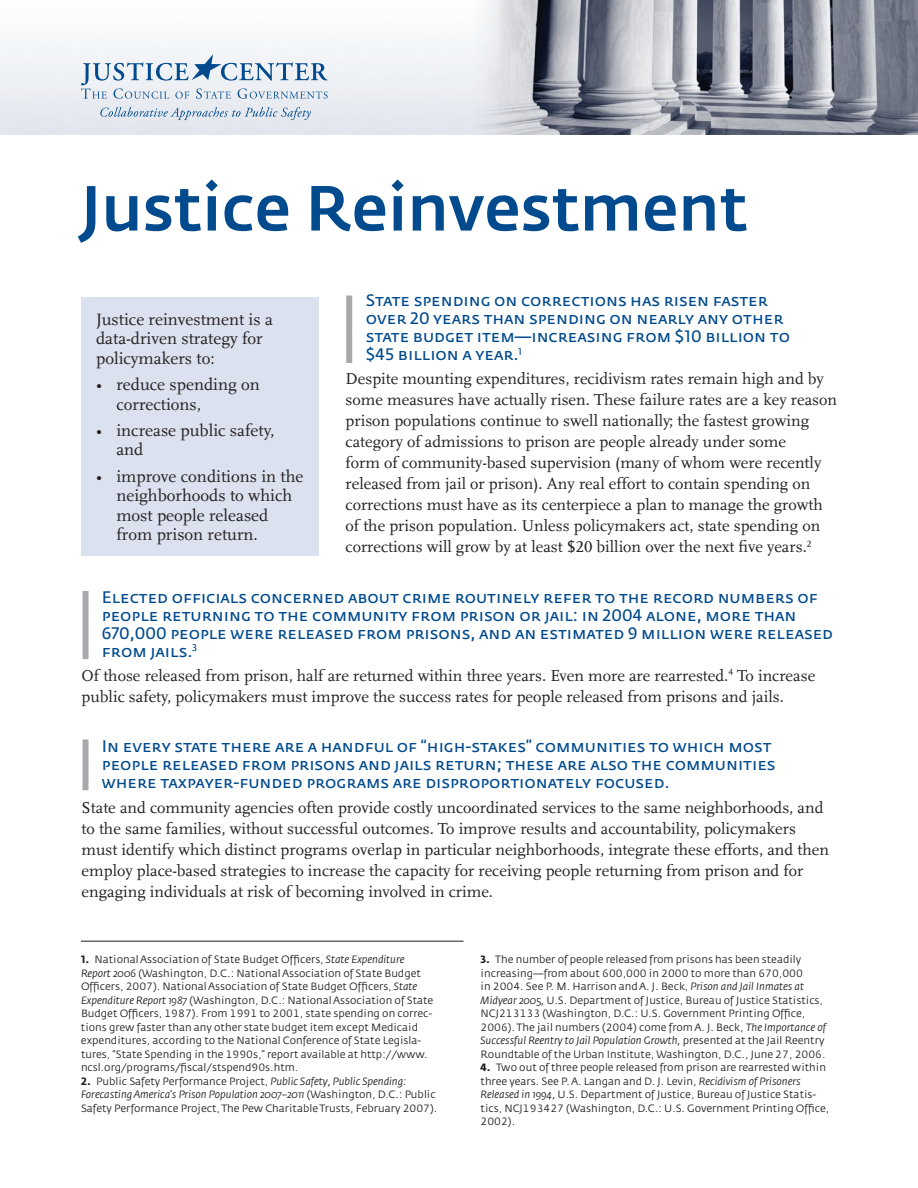
<style>
.page{position:relative;width:918px;height:1188px;background:#fff}
.page>*{position:absolute;margin:0;border:0;box-sizing:border-box;transform-origin:0 0}
.t1{font:63px "Fedra Sans Medium TF";color:#004a8d}
.t2{font:17.25px/19.5px "Scala LF";color:#231f20}
.t3{font:16.5px/21px "Scala LF";color:#231f20}
.t4{font:16.5px/18px "Fedra Sans Normal SC";color:#004a8d}
.t5{font:10.5px/13.5px "Fedra Sans Book TF";color:#231f20}
.t6{font:italic 10.5px "Fedra Sans";color:#231f20}
.s1{font-family:"Fedra Sans Bold SC"}
.s2{font-family:"Fedra Sans";font-style:italic}
.s3{font-family:"Fedra Sans Book TF";font-style:normal}
</style>
<div class="page">
<hr style="left:81px;top:941px;width:383px;height:1px;background:#231f20">
<div style="left:346px;top:296px;width:6px;height:67px;background:#a8a9ad"></div>
<div style="left:82px;top:591px;width:6px;height:68px;background:#a8a9ad"></div>
<div style="left:82px;top:740px;width:6px;height:50px;background:#a8a9ad"></div>
<img style="left:0;top:0;width:918px;height:135px">
<svg style="left:81px;top:54px;width:247px;height:45px"></svg>
<svg style="left:100px;top:107px;width:211px;height:13px;background:#c3d1e0"></svg>
<div style="left:81px;top:297px;width:238px;height:259px;background:#dce1ef"></div>
<h1 class="t1" style="left:81px;top:172px;width:668px">Justice Reinvestment</h1>
<h3 class="t4" style="left:366px;top:292px;width:426px">State spending on corrections has risen faster over 20 years than spending on nearly any other state budget item—increasing from $ 10 billion to $45 billion a year.<sup>1</sup></h3>
<p class="t3" style="left:346px;top:368px;width:493px">Despite mounting expenditures, recidivism rates remain high and by some measures have actually risen. These failure rates are a key reason prison populations continue to swell nationally; the fastest growing category of admissions to prison are people already under some<br>form of community-based supervision (many of whom were recently released from jail or prison). Any real effort to contain spending on corrections must have as its centerpiece a plan to manage the growth of the prison population. Unless policymakers act, state spending on corrections will grow by at least $20 billion over the next five years.<sup>2</sup></p>
<p class="t4" style="left:102px;top:588px;width:733px">Elected officials concerned about crime routinely refer to the record numbers of people returning to the community from prison or jail: in 2004 alone, more than 670,000 people were released from prisons, and an estimated 9 million were released from jails.<sup>3</sup></p>
<h3 class="t3" style="left:82px;top:665px;width:735px">Of those released from prison, half are returned within three years. Even more are rearrested.<sup>4</sup> To increase public safety, policymakers must improve the success rates for people released from prisons and jails.</h3>
<h3 class="t4" style="left:102px;top:738px;width:675px">In every state there are a handful of “high-stakes” communities to which most people released from prisons and jails return; these are also the communities where taxpayer-funded programs are disproportionately focused.</h3>
<p class="t3" style="left:82px;top:797px;width:749px">State and community agencies often provide costly uncoordinated services to the same neighborhoods, and to the same families, without successful outcomes. To improve results and accountability, policymakers must identify which distinct programs overlap in particular neighborhoods, integrate these efforts, and then employ place-based strategies to increase the capacity for receiving people returning from prison and for engaging individuals at risk of becoming involved in crime.</p>
<h2 class="t2" style="left:96px;top:309px;width:178px">Justice reinvestment is a data-driven strategy for policymakers to:</h2>
<h2 class="t2" style="left:116px;top:375px;width:145px;text-indent:-20px">• reduce spending on corrections,</h2>
<h2 class="t2" style="left:116px;top:420px;width:159px;text-indent:-20px">• increase public safety, and</h2>
<h2 class="t2" style="left:116px;top:466px;width:189px;text-indent:-20px">• improve conditions in the neighborhoods to which most people released from prison return.</h2>
<p class="t5" style="left:81px;top:953px;width:354px"><span class="s1">1.</span> National Association of State Budget Officers, <span class="s2">State Expenditure Report 2006</span> (Washington, D.C.: National Association of State Budget Officers, 2007). National Association of State Budget Officers, <span class="s2">State Expenditure Report 1987</span> (Washington, D.C.: National Association of State Budget Officers, 1987). From 1991 to 2001, state spending on correc&shy;tions grew faster than any other state budget item except Medicaid expenditures, according to the National Conference of State Legisla&shy;tures, “State Spending in the 1990s,” report available at http://www. ncsl.org/programs/fiscal/stspend90s.htm.</p>
<p class="t5" style="left:81px;top:1075px;width:327px"><span class="s1">2.</span> Public Safety Performance Project, <span class="s2">Public Safety, Public Spending:</span></p>
<p class="t6" style="left:81px;top:1089px;width:356px">Forecasting America’s Prison Population 2007–2011 <span class="s3">(Washington, D.C.: Public</span></p>
<p class="t5" style="left:81px;top:1102px;width:358px">Safety Performance Project, The Pew Charitable Trusts, February 2007).</p>
<p class="t5" style="left:481px;top:953px;width:347px"><span class="s1">3.</span> The number of people released from prisons has been steadily increasing—from about 600,000 in 2000 to more than 670,000<br>in 2004. See P. M. Harrison and A. J. Beck, <span class="s2">Prison and Jail Inmates at Midyear 2005,</span> U.S. Department of Justice, Bureau of Justice Statistics, NCJ213133 (Washington, D.C.: U.S. Government Printing Office, 2006). The jail numbers (2004) come from A. J. Beck, <span class="s2">The Importance of</span></p>
<p class="t6" style="left:481px;top:1035px;width:345px">Successful Reentry to Jail Population Growth, <span class="s3">presented at the Jail Reentry</span></p>
<p class="t5" style="left:481px;top:1048px;width:346px">Roundtable of the Urban Institute, Washington, D.C., June 27, 2006.</p>
<p class="t5" style="left:481px;top:1061px;width:350px"><span class="s1">4.</span> Two out of three people released from prison are rearrested within three years. See P. A. Langan and D. J. Levin, <span class="s2">Recidivism of Prisoners Released in 1994,</span> U.S. Department of Justice, Bureau of Justice Statis&shy;tics, NCJ193427 (Washington, D.C.: U.S. Government Printing Office, 2002).</p>
</div>
